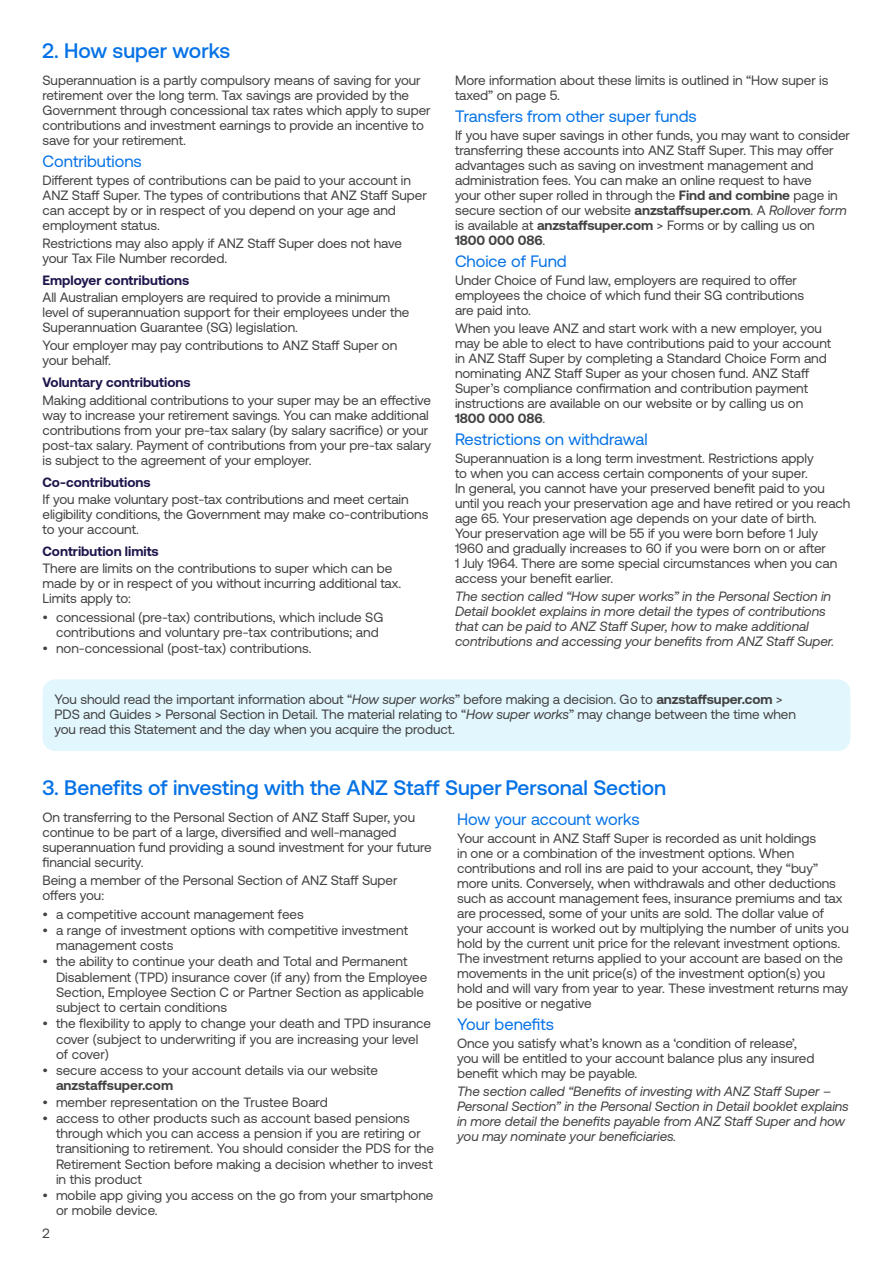
<style>
.page{position:relative;width:893px;height:1263px;background:#fff}
.page>*{position:absolute;margin:0;border:0;box-sizing:border-box;transform-origin:0 0}
.t1{font:500 21px "Aeonik";color:#0572e6}
.t2{font:16.5px "Aeonik";color:#0572e6}
.t3{font:13.5px/15px "Aeonik";letter-spacing:-.005em;color:#424242}
.t4{font:italic 13.5px/15px "Aeonik";letter-spacing:-.005em;color:#424242}
.t5{font:700 13.5px "Aeonik";color:#1d164c}
.t6{font:700 13.5px "Aeonik";color:#424242}
.s1{font-weight:700}
.s2{font-style:italic}
</style>
<div class="page">
<div style="left:43px;top:679px;width:807px;height:72px;background:#e2f6fd;border-radius:13px"></div>
<h1 class="t1" style="left:43px;top:39px;width:189px">2. How super works</h1>
<p class="t3" style="left:43px;top:73px;width:390px">Superannuation is a partly compulsory means of saving for your retirement over the long term. Tax savings are provided by the Government through concessional tax rates which apply to super contributions and investment earnings to provide an incentive to save for your retirement.</p>
<p class="t2" style="left:43px;top:152px;width:101px">Contributions</p>
<p class="t3" style="left:43px;top:173px;width:386px">Different types of contributions can be paid to your account in ANZ Staff Super. The types of contributions that ANZ Staff Super can accept by or in respect of you depend on your age and employment status.</p>
<p class="t3" style="left:43px;top:236px;width:361px">Restrictions may also apply if ANZ Staff Super does not have your Tax File Number recorded.</p>
<p class="t5" style="left:43px;top:273px;width:148px">Employer contributions</p>
<p class="t3" style="left:43px;top:290px;width:368px">All Australian employers are required to provide a minimum level of superannuation support for their employees under the<br>Superannuation Guarantee (SG) legislation.</p>
<p class="t3" style="left:43px;top:338px;width:356px">Your employer may pay contributions to ANZ Staff Super on your behalf.</p>
<p class="t5" style="left:43px;top:375px;width:150px">Voluntary contributions</p>
<p class="t3" style="left:43px;top:392px;width:390px">Making additional contributions to your super may be an effective way to increase your retirement savings. You can make additional contributions from your pre-tax salary (by salary sacrifice) or your post-tax salary. Payment of contributions from your pre-tax salary is subject to the agreement of your employer.</p>
<p class="t5" style="left:43px;top:474px;width:110px">Co-contributions</p>
<p class="t3" style="left:43px;top:492px;width:387px">If you make voluntary post-tax contributions and meet certain eligibility conditions, the Government may make co-contributions to your account.</p>
<p class="t5" style="left:43px;top:544px;width:118px">Contribution limits</p>
<p class="t3" style="left:43px;top:561px;width:360px">There are limits on the contributions to super which can be made by or in respect of you without incurring additional tax.<br>Limits apply to:</p>
<p class="t3" style="left:56px;top:609px;width:329px;text-indent:-13px">• concessional (pre-tax) contributions, which include SG contributions and voluntary pre-tax contributions; and</p>
<p class="t3" style="left:43px;top:641px;width:270px">• non‑concessional (post-tax) contributions.</p>
<p class="t3" style="left:455px;top:73px;width:375px">More information about these limits is outlined in “How super is taxed” on page 5.</p>
<p class="t2" style="left:455px;top:107px;width:243px">Transfers from other super funds</p>
<p class="t3" style="left:455px;top:128px;width:396px">If you have super savings in other funds, you may want to consider transferring these accounts into ANZ Staff Super. This may offer advantages such as saving on investment management and administration fees. You can make an online request to have<br>your other super rolled in through the <span class="s1">Find and combine</span> page in secure section of our website <span class="s1">anzstaffsuper.com</span>. A <span class="s2">Rollover form </span>is available at <span class="s1">anzstaffsuper.com</span> &gt; Forms or by calling us on<br><span class="s1">1800 000 086</span>.</p>
<p class="t2" style="left:455px;top:252px;width:113px">Choice of Fund</p>
<p class="t3" style="left:455px;top:273px;width:351px">Under Choice of Fund law, employers are required to offer employees the choice of which fund their SG contributions are paid into.</p>
<p class="t3" style="left:455px;top:321px;width:378px">When you leave ANZ and start work with a new employer, you may be able to elect to have contributions paid to your account in ANZ Staff Super by completing a Standard Choice Form and nominating ANZ Staff Super as your chosen fund. ANZ Staff Super’s compliance confirmation and contribution payment instructions are available on our website or by calling us on <span class="s1">1800 000 086</span>.</p>
<p class="t2" style="left:455px;top:430px;width:194px">Restrictions on withdrawal</p>
<p class="t3" style="left:455px;top:451px;width:397px">Superannuation is a long term investment. Restrictions apply<br>to when you can access certain components of your super.<br>In general, you cannot have your preserved benefit paid to you until you reach your preservation age and have retired or you reach age 65. Your preservation age depends on your date of birth.<br>Your preservation age will be 55 if you were born before 1 July<br>1960 and gradually increases to 60 if you were born on or after<br>1 July 1964. There are some special circumstances when you can access your benefit earlier.</p>
<p class="t4" style="left:455px;top:589px;width:381px">The section called “How super works” in the Personal Section in Detail booklet explains in more detail the types of contributions that can be paid to ANZ Staff Super, how to make additional contributions and accessing your benefits from ANZ Staff Super.</p>
<p class="t3" style="left:55px;top:692px;width:743px">You should read the important information about “<span class="s2">How super works</span>” before making a decision. Go to <span class="s1">anzstaffsuper.com</span> &gt;<br>PDS and Guides &gt; Personal Section in Detail. The material relating to “<span class="s2">How super works</span>” may change between the time when you read this Statement and the day when you acquire the product.</p>
<h1 class="t1" style="left:43px;top:776px;width:625px">3. Benefits of investing with the ANZ Staff Super Personal Section</h1>
<p class="t3" style="left:43px;top:810px;width:391px">On transferring to the Personal Section of ANZ Staff Super, you continue to be part of a large, diversified and well-managed superannuation fund providing a sound investment for your future financial security.</p>
<p class="t3" style="left:43px;top:873px;width:356px">Being a member of the Personal Section of ANZ Staff Super offers you:</p>
<p class="t3" style="left:43px;top:906px;width:263px">• a competitive account management fees</p>
<p class="t3" style="left:56px;top:922px;width:354px;text-indent:-13px">• a range of investment options with competitive investment management costs</p>
<p class="t3" style="left:56px;top:954px;width:373px;text-indent:-13px">• the ability to continue your death and Total and Permanent Disablement (TPD) insurance cover (if any) from the Employee Section, Employee Section C or Partner Section as applicable subject to certain conditions</p>
<p class="t3" style="left:56px;top:1016px;width:377px;text-indent:-13px">• the flexibility to apply to change your death and TPD insurance cover (subject to underwriting if you are increasing your level of cover)</p>
<p class="t3" style="left:43px;top:1063px;width:337px">• secure access to your account details via our website</p>
<p class="t6" style="left:56px;top:1078px;width:119px">anzstaffsuper.com</p>
<p class="t3" style="left:43px;top:1094px;width:287px">• member representation on the Trustee Board</p>
<p class="t3" style="left:56px;top:1110px;width:379px;text-indent:-13px">• access to other products such as account based pensions through which you can access a pension if you are retiring or transitioning to retirement. You should consider the PDS for the Retirement Section before making a decision whether to invest in this product</p>
<p class="t3" style="left:56px;top:1188px;width:379px;text-indent:-13px">• mobile app giving you access on the go from your smartphone or mobile device.</p>
<p class="t2" style="left:457px;top:810px;width:184px">How your account works</p>
<p class="t3" style="left:457px;top:831px;width:393px">Your account in ANZ Staff Super is recorded as unit holdings<br>in one or a combination of the investment options. When contributions and roll ins are paid to your account, they “buy” more units. Conversely, when withdrawals and other deductions such as account management fees, insurance premiums and tax are processed, some of your units are sold. The dollar value of your account is worked out by multiplying the number of units you hold by the current unit price for the relevant investment options.<br>The investment returns applied to your account are based on the movements in the unit price(s) of the investment option(s) you hold and will vary from year to year. These investment returns may be positive or negative</p>
<p class="t2" style="left:457px;top:1015px;width:99px">Your benefits</p>
<p class="t3" style="left:457px;top:1036px;width:359px">Once you satisfy what’s known as a ‘condition of release’, you will be entitled to your account balance plus any insured benefit which may be payable.</p>
<p class="t4" style="left:457px;top:1084px;width:393px">The section called “Benefits of investing with ANZ Staff Super – Personal Section” in the Personal Section in Detail booklet explains in more detail the benefits payable from ANZ Staff Super and how you may nominate your beneficiaries.</p>
<p class="t3" style="left:43px;top:1225px;width:9px">2</p>
</div>
